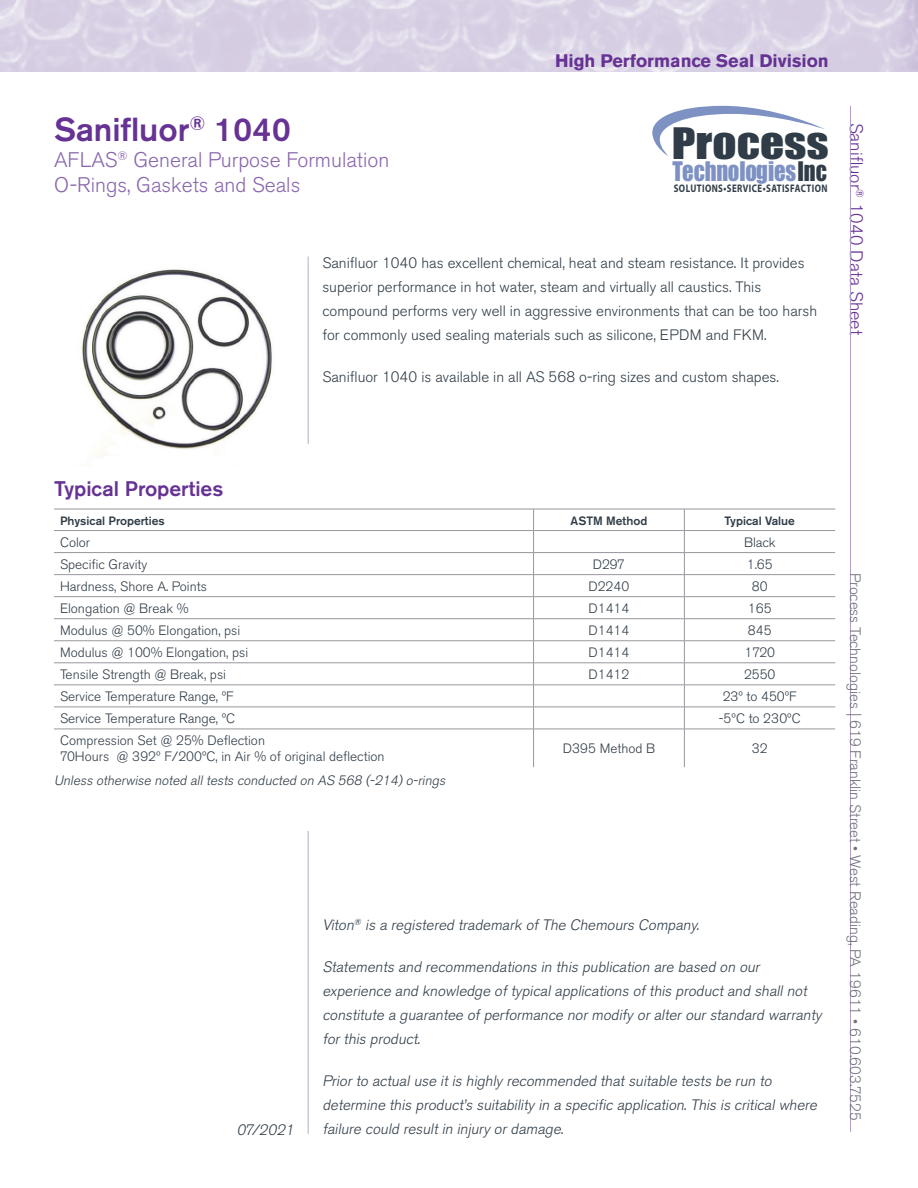
<style>
.page{position:relative;width:918px;height:1188px;background:#fff}
.page>*{position:absolute;margin:0;border:0;box-sizing:border-box;transform-origin:0 0}
.t1{font:40.05px "Impact";color:#303d48;scale:1.18 1}
.t2{font:500 33px "Akzidenz Grotesk BE";color:#663293}
.t3{font:24.9px "Impact";color:#7d91c3;scale:.91 1}
.Subtitle{font:300 21px/25.2px "Akzidenz Grotesk BE";color:#8967ad}
.Subhead{font:500 21px "Akzidenz Grotesk BE";color:#663293}
.t4{font:700 18px "Akzidenz Grotesk BE";color:#663293}
.t5{font:300 18px "Akzidenz Grotesk BE";color:#663293}
.t6{font:italic 300 15px/24px "Akzidenz Grotesk BE";color:#303d48}
.Body{font:300 15px/24px "Akzidenz Grotesk BE";color:#303d48}
.t7{font:300 15px "Akzidenz Grotesk BE";color:#71737b}
.Chart{font:300 13.5px "Akzidenz Grotesk BE";color:#303d48}
.Official_copy{font:italic 300 13.5px "Akzidenz Grotesk BE";color:#303d48}
.t8{font:500 12px "Akzidenz Grotesk BE";color:#303d48}
.t9{font:700 10.95px "Myriad Pro";letter-spacing:.05em;color:#303d48;scale:.8 1}
.s1{color:#303d48}
</style>
<div class="page">
<hr style="left:850px;top:106px;width:1px;height:1026px;background:#b29cca">
<hr style="left:308px;top:256px;width:1px;height:878px;background:#abb2c5">
<svg style="left:652px;top:106px;width:173px;height:51px"></svg>
<div style="left:54px;top:444px;width:781px;height:387px;background:#fff"></div>
<hr style="left:54px;top:596px;width:480px;height:1px;background:#97979e">
<hr style="left:534px;top:596px;width:150px;height:1px;background:#97979e">
<hr style="left:684px;top:596px;width:151px;height:1px;background:#97979e">
<hr style="left:54px;top:618px;width:480px;height:1px;background:#97979e">
<hr style="left:534px;top:618px;width:150px;height:1px;background:#97979e">
<hr style="left:684px;top:618px;width:151px;height:1px;background:#97979e">
<hr style="left:54px;top:641px;width:480px;height:1px;background:#97979e">
<hr style="left:534px;top:641px;width:150px;height:1px;background:#97979e">
<hr style="left:684px;top:641px;width:151px;height:1px;background:#97979e">
<hr style="left:54px;top:663px;width:480px;height:1px;background:#97979e">
<hr style="left:534px;top:663px;width:150px;height:1px;background:#97979e">
<hr style="left:684px;top:663px;width:151px;height:1px;background:#97979e">
<hr style="left:54px;top:685px;width:480px;height:1px;background:#97979e">
<hr style="left:534px;top:685px;width:150px;height:1px;background:#97979e">
<hr style="left:684px;top:685px;width:151px;height:1px;background:#97979e">
<hr style="left:54px;top:530px;width:480px;height:1px;background:#97979e">
<hr style="left:534px;top:530px;width:150px;height:1px;background:#97979e">
<hr style="left:684px;top:530px;width:151px;height:1px;background:#97979e">
<hr style="left:54px;top:509px;width:480px;height:1px;background:#97979e">
<hr style="left:534px;top:509px;width:150px;height:1px;background:#97979e">
<hr style="left:684px;top:509px;width:151px;height:1px;background:#97979e">
<hr style="left:54px;top:552px;width:480px;height:1px;background:#97979e">
<hr style="left:534px;top:552px;width:150px;height:1px;background:#97979e">
<hr style="left:684px;top:552px;width:151px;height:1px;background:#97979e">
<hr style="left:54px;top:574px;width:480px;height:1px;background:#97979e">
<hr style="left:534px;top:574px;width:150px;height:1px;background:#97979e">
<hr style="left:684px;top:574px;width:151px;height:1px;background:#97979e">
<hr style="left:54px;top:707px;width:480px;height:1px;background:#97979e">
<hr style="left:534px;top:707px;width:150px;height:1px;background:#97979e">
<svg style="left:533px;top:509px;width:1px;height:220px"></svg>
<hr style="left:684px;top:707px;width:151px;height:1px;background:#97979e">
<svg style="left:684px;top:509px;width:1px;height:220px"></svg>
<hr style="left:533px;top:729px;width:1px;height:38px;background:#97979e">
<hr style="left:684px;top:729px;width:1px;height:38px;background:#97979e">
<hr style="left:54px;top:729px;width:480px;height:1px;background:#97979e">
<hr style="left:534px;top:729px;width:150px;height:1px;background:#97979e">
<hr style="left:684px;top:729px;width:151px;height:1px;background:#97979e">
<img style="left:81px;top:269px;width:191px;height:198px">
<p class="t2" style="left:54px;top:110px;width:238px">Sanifluor<sup>®</sup> 1040</p>
<p class="Subtitle" style="left:54px;top:147px;width:337px">AFLAS<sup>®</sup> General Purpose Formulation<br>O-Rings, Gaskets and Seals</p>
<p class="t4" style="left:555px;top:50px;width:275px">High Performance Seal Division</p>
<h1 class="t1" style="left:672px;top:112px;width:135px">Process</h1>
<h3 class="t3" style="left:673px;top:151px;width:171px">Technologies<span class="s1">Inc</span></h3>
<p class="t9" style="left:674px;top:182px;width:194px">SOLUTIONS•SERVICE•SATISFACTION</p>
<p class="Body" style="left:322px;top:251px;width:496px">Sanifluor 1040 has excellent chemical, heat and steam resistance. It provides superior performance in hot water, steam and virtually all caustics. This compound performs very well in aggressive environments that can be too harsh for commonly used sealing materials such as silicone, EPDM and FKM.</p>
<p class="Body" style="left:322px;top:365px;width:458px">Sanifluor 1040 is available in all AS 568 o-ring sizes and custom shapes.</p>
<p class="t5" style="left:866px;top:123px;width:214px;rotate:90deg">Sanifluor<sup>®</sup> 1040 Data Sheet</p>
<p class="Subhead" style="left:54px;top:476px;width:171px">Typical Properties</p>
<p class="t8" style="left:60px;top:513px;width:106px">Physical Properties</p>
<p class="t8" style="left:571px;top:513px;width:78px">ASTM Method</p>
<p class="t8" style="left:725px;top:513px;width:72px">Typical Value</p>
<p class="Chart" style="left:60px;top:534px;width:32px">Color</p>
<p class="Chart" style="left:744px;top:534px;width:33px">Black</p>
<p class="Chart" style="left:60px;top:556px;width:89px">Specific Gravity</p>
<p class="Chart" style="left:593px;top:556px;width:34px">D297</p>
<p class="Chart" style="left:747px;top:556px;width:27px">1.65</p>
<p class="Chart" style="left:60px;top:578px;width:148px">Hardness, Shore A. Points</p>
<p class="Chart" style="left:588px;top:578px;width:43px">D2240</p>
<p class="Chart" style="left:752px;top:578px;width:18px">80</p>
<p class="Chart" style="left:60px;top:600px;width:130px">Elongation @ Break %</p>
<p class="Chart" style="left:589px;top:600px;width:42px">D1414</p>
<p class="Chart" style="left:748px;top:600px;width:25px">165</p>
<p class="Chart" style="left:60px;top:623px;width:182px">Modulus @ 50% Elongation, psi</p>
<p class="Chart" style="left:589px;top:623px;width:42px">D1414</p>
<p class="Chart" style="left:748px;top:623px;width:25px">845</p>
<p class="Chart" style="left:60px;top:645px;width:190px">Modulus @ 100% Elongation, psi</p>
<p class="Chart" style="left:589px;top:645px;width:42px">D1414</p>
<p class="Chart" style="left:744px;top:645px;width:32px">1720</p>
<p class="Chart" style="left:60px;top:667px;width:167px">Tensile Strength @ Break, psi</p>
<p class="Chart" style="left:589px;top:667px;width:42px">D1412</p>
<p class="Chart" style="left:744px;top:667px;width:33px">2550</p>
<p class="Chart" style="left:60px;top:689px;width:175px">Service Temperature Range, ºF</p>
<p class="Chart" style="left:723px;top:689px;width:76px">23º to 450ºF</p>
<p class="Chart" style="left:60px;top:711px;width:177px">Service Temperature Range, ºC</p>
<p class="Chart" style="left:719px;top:711px;width:83px">-5ºC to 230ºC</p>
<p class="Chart" style="left:60px;top:733px;width:207px">Compression Set @ 25% Deflection</p>
<p class="Chart" style="left:60px;top:749px;width:326px">70Hours @ 392º F/200ºC, in Air % of original deflection</p>
<p class="Chart" style="left:563px;top:741px;width:94px">D395 Method B</p>
<p class="Chart" style="left:752px;top:741px;width:17px">32</p>
<p class="Official_copy" style="left:54px;top:773px;width:396px">Unless otherwise noted all tests conducted on AS 568 (-214) o-rings</p>
<p class="t6" style="left:237px;top:1118px;width:62px">07/2021</p>
<p class="t6" style="left:322px;top:913px;width:381px">Viton<sup>®</sup> is a registered trademark of The Chemours Company.</p>
<p class="t6" style="left:322px;top:955px;width:504px">Statements and recommendations in this publication are based on our experience and knowledge of typical applications of this product and shall not constitute a guarantee of performance nor modify or alter our standard warranty for this product.</p>
<p class="t6" style="left:322px;top:1069px;width:499px">Prior to actual use it is highly recommended that suitable tests be run to determine this product’s suitability in a specific application. This is critical where failure could result in injury or damage.</p>
<p class="t7" style="left:864px;top:573px;width:549px;rotate:90deg">Process Technologies | 619 Franklin Street • West Reading, PA 19611 • 610.603.7525</p>
</div>
